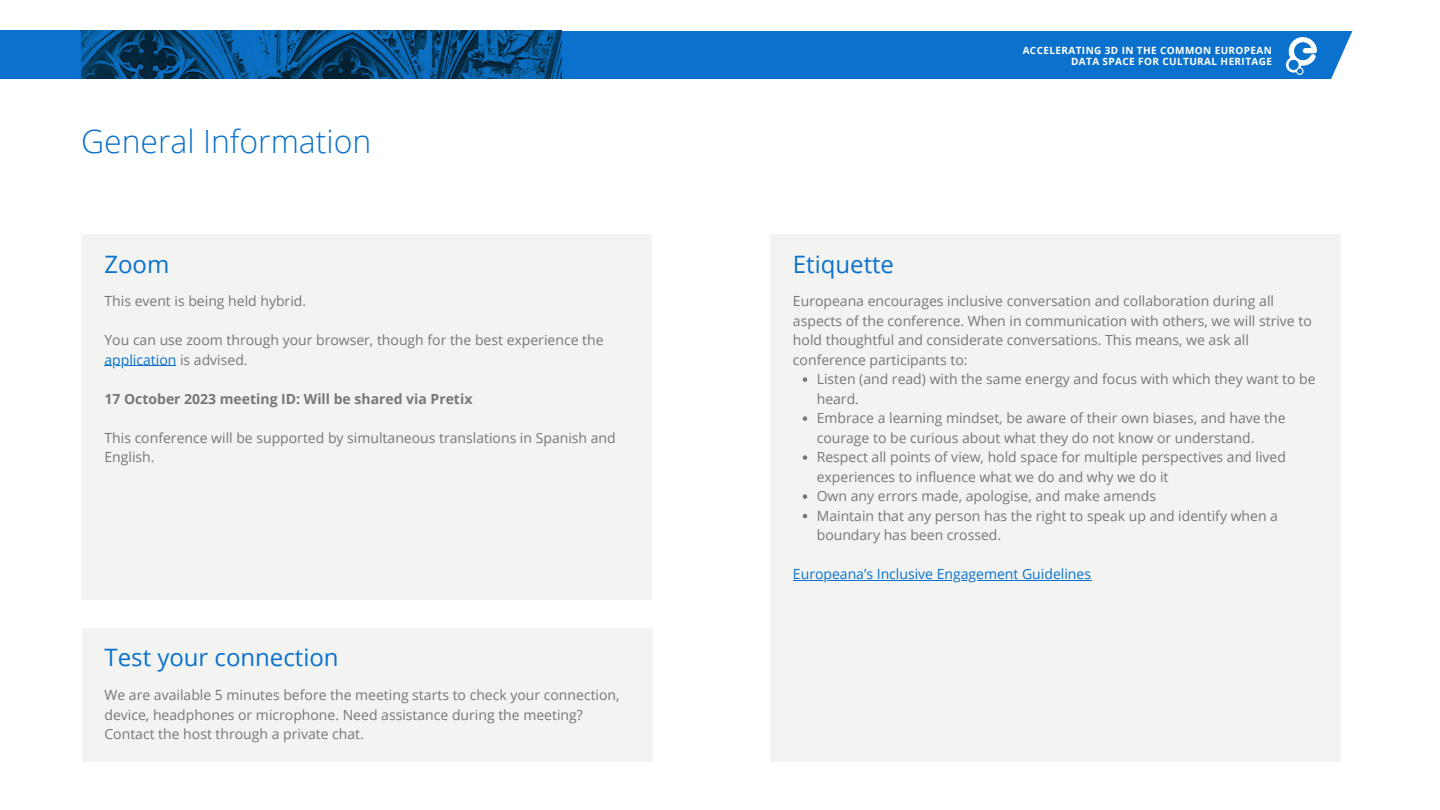
<style>
.page{position:relative;width:1440px;height:810px;background:#fff}
.page>*{position:absolute;margin:0;border:0;box-sizing:border-box;transform-origin:0 0}
.t1{font:300 32px "Open Sans";color:#0a72cc}
.t2{font:24px "Open Sans";color:#0a72cc}
.t3{font:14px/19.5px "Open Sans";color:#777}
.t4{font:700 14px "Open Sans";color:#777}
.t5{font:14px "Open Sans";color:#0a72cc}
.t6{font:700 10px/11px "Open Sans";letter-spacing:.04em;color:#fff;text-align:right}
.s1{color:#0a72cc}
</style>
<div class="page">
<div style="left:81px;top:234px;width:571px;height:365px;background:#f1f1ee"></div>
<div style="left:770px;top:234px;width:571px;height:528px;background:#f1f1ee"></div>
<hr style="left:104px;top:365px;width:72px;height:1px;background:#0a72cc">
<div style="left:82px;top:628px;width:571px;height:134px;background:#f1f1ee"></div>
<svg style="left:803px;top:377px;width:4px;height:5px"></svg>
<svg style="left:803px;top:416px;width:4px;height:5px"></svg>
<svg style="left:803px;top:455px;width:4px;height:5px"></svg>
<svg style="left:803px;top:494px;width:4px;height:5px"></svg>
<svg style="left:803px;top:514px;width:4px;height:4px"></svg>
<hr style="left:793px;top:580px;width:298px;height:1px;background:#0a72cc">
<div style="left:471px;top:31px;width:888px;height:47px;background:#0a72cc"></div>
<img style="left:1287px;top:38px;width:30px;height:36px">
<svg style="left:1317px;top:31px;width:42px;height:48px"></svg>
<img style="left:0;top:31px;width:561px;height:48px">
<div style="left:7px;top:31px;width:74px;height:47px;background:#0a72cc"></div>
<p class="t1" style="left:81px;top:119px;width:292px">General Information</p>
<p class="t6" style="left:1023px;top:44px;width:251px">ACCELERATING 3D IN THE COMMON EUROPEAN<br>DATA SPACE FOR CULTURAL HERITAGE</p>
<p class="t2" style="left:104px;top:247px;width:66px">Zoom</p>
<p class="t2" style="left:793px;top:247px;width:103px">Etiquette</p>
<p class="t3" style="left:104px;top:291px;width:203px">This event is being held hybrid.</p>
<p class="t3" style="left:104px;top:330px;width:501px">You can use zoom through your browser, though for the best experience the <span class="s1">application</span> is advised.</p>
<p class="t4" style="left:104px;top:389px;width:369px">17 October 2023 meeting ID: Will be shared via Pretix</p>
<p class="t3" style="left:104px;top:427px;width:513px">This conference will be supported by simultaneous translations in Spanish and<br>English.</p>
<p class="t3" style="left:793px;top:291px;width:520px">Europeana encourages inclusive conversation and collaboration during all aspects of the conference. When in communication with others, we will strive to hold thoughtful and considerate conversations. This means, we ask all conference participants to:</p>
<p class="t3" style="left:817px;top:369px;width:500px">Listen (and read) with the same energy and focus with which they want to be heard.</p>
<p class="t3" style="left:817px;top:408px;width:470px">Embrace a learning mindset, be aware of their own biases, and have the courage to be curious about what they do not know or understand.</p>
<p class="t3" style="left:817px;top:447px;width:471px">Respect all points of view, hold space for multiple perspectives and lived experiences to influence what we do and why we do it</p>
<p class="t3" style="left:817px;top:486px;width:341px">Own any errors made, apologise, and make amends</p>
<p class="t3" style="left:817px;top:505px;width:463px">Maintain that any person has the right to speak up and identify when a boundary has been crossed.</p>
<p class="t2" style="left:104px;top:641px;width:236px">Test your connection</p>
<p class="t3" style="left:104px;top:685px;width:517px">We are available 5 minutes before the meeting starts to check your connection, device, headphones or microphone. Need assistance during the meeting?<br>Contact the host through a private chat.</p>
<p class="t5" style="left:793px;top:564px;width:300px">Europeana’s Inclusive Engagement Guidelines</p>
</div>
